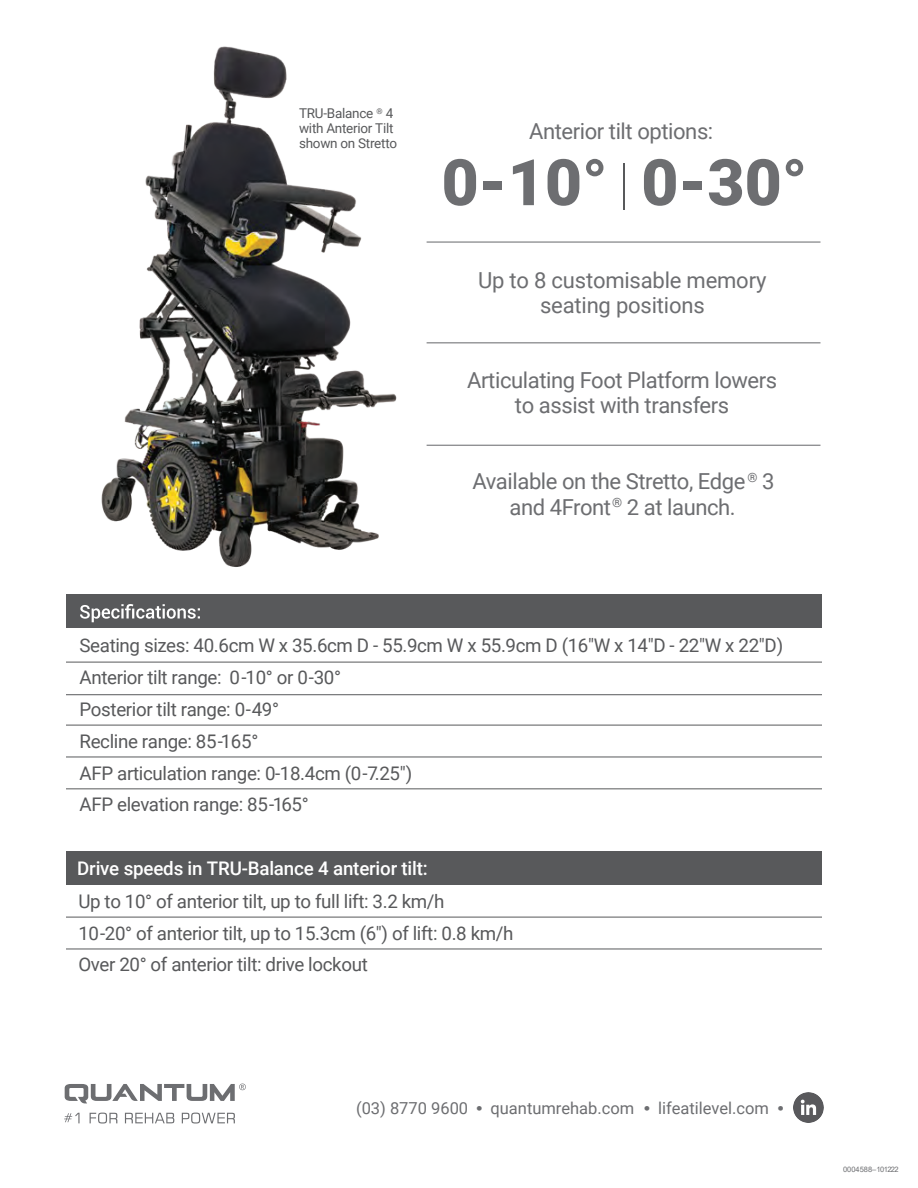
<style>
.page{position:relative;width:918px;height:1188px;background:#fff}
.page>*{position:absolute;margin:0;border:0;box-sizing:border-box;transform-origin:0 0}
.t1{font:900 64.2px "Roboto";color:#6d6e71}
.t2{font:22.05px/25.2px "Roboto";letter-spacing:-.02em;color:#6d6e71;text-align:center}
.t3{font:18.75px/31.8px "Roboto";letter-spacing:-.02em;color:#58595b}
.t4{font:500 18.75px "Roboto";letter-spacing:-.01em;color:#fff}
.t5{font:16.5px "Roboto";color:#6d6e71}
.t6{font:13.5px/15px "Roboto";letter-spacing:-.02em;color:#58595b}
.t7{font:7.5px "Arial";color:#6d6e71}
.s1{font-family:"Arial";font-weight:700}
</style>
<div class="page">
<hr style="left:427px;top:242px;width:393px;height:1px;background:#6d6e71">
<hr style="left:427px;top:342px;width:393px;height:1px;background:#6d6e71">
<hr style="left:427px;top:445px;width:393px;height:1px;background:#6d6e71">
<div style="left:66px;top:594px;width:756px;height:34px;background:#58595b"></div>
<div style="left:66px;top:851px;width:756px;height:34px;background:#58595b"></div>
<hr style="left:66px;top:662px;width:756px;height:1px;background:#58595b">
<hr style="left:66px;top:917px;width:756px;height:1px;background:#58595b">
<hr style="left:66px;top:949px;width:756px;height:1px;background:#58595b">
<hr style="left:66px;top:694px;width:756px;height:1px;background:#58595b">
<hr style="left:66px;top:725px;width:756px;height:1px;background:#58595b">
<hr style="left:66px;top:757px;width:756px;height:1px;background:#58595b">
<hr style="left:66px;top:788px;width:756px;height:1px;background:#58595b">
<svg style="left:80px;top:604px;width:120px;height:18px"></svg>
<img style="left:101px;top:46px;width:296px;height:521px">
<svg style="left:65px;top:1084px;width:181px;height:19px"></svg>
<svg style="left:64px;top:1113px;width:16px;height:10px"></svg>
<svg style="left:90px;top:1113px;width:27px;height:11px"></svg>
<svg style="left:125px;top:1113px;width:49px;height:10px"></svg>
<svg style="left:182px;top:1113px;width:53px;height:11px"></svg>
<hr style="left:623px;top:163px;width:2px;height:47px;background:#58595b">
<img style="left:793px;top:1093px;width:30px;height:29px">
<p class="t6" style="left:299px;top:106px;width:100px">TRU-Balance <sup>®</sup> 4 with Anterior Tilt shown on Stretto</p>
<p class="t2" style="left:529px;top:117px;width:186px">Anterior tilt options:</p>
<h1 class="t1" style="left:442px;top:137px;width:367px">0-10° 0-30°</h1>
<p class="t2" style="left:478px;top:267px;width:290px">Up to 8 customisable memory seating positions</p>
<p class="t2" style="left:467px;top:367px;width:312px">Articulating Foot Platform lowers to assist with transfers</p>
<p class="t2" style="left:472px;top:468px;width:304px">Available on the Stretto, Edge <sup>®</sup> 3 and 4Front<sup>®</sup> 2 at launch.</p>
<p class="t3" style="left:80px;top:629px;width:705px">Seating sizes: 40.6cm W x 35.6cm D - 55.9cm W x 55.9cm D (16"W x 14"D - 22"W x 22"D)<br>Anterior tilt range: 0-10° or 0-30°<br>Posterior tilt range: 0-49°<br>Recline range: 85-165°<br>AFP articulation range: 0-18.4cm (0-7.25")<br>AFP elevation range: 85-165°</p>
<p class="t4" style="left:77px;top:855px;width:352px">Drive speeds in TRU-Balance 4 anterior tilt:</p>
<p class="t3" style="left:78px;top:885px;width:437px">Up to 10° of anterior tilt, up to full lift: 3.2 km/h<br>10-20° of anterior tilt, up to 15.3cm (6") of lift: 0.8 km/h<br>Over 20° of anterior tilt: drive lockout</p>
<p class="t5" style="left:356px;top:1097px;width:429px">(03) 8770 9600 <span class="s1">•</span> quantumrehab.com <span class="s1">•</span> lifeatilevel.com <span class="s1">•</span></p>
<p class="t7" style="left:843px;top:1164px;width:57px">0004588–101222</p>
</div>
